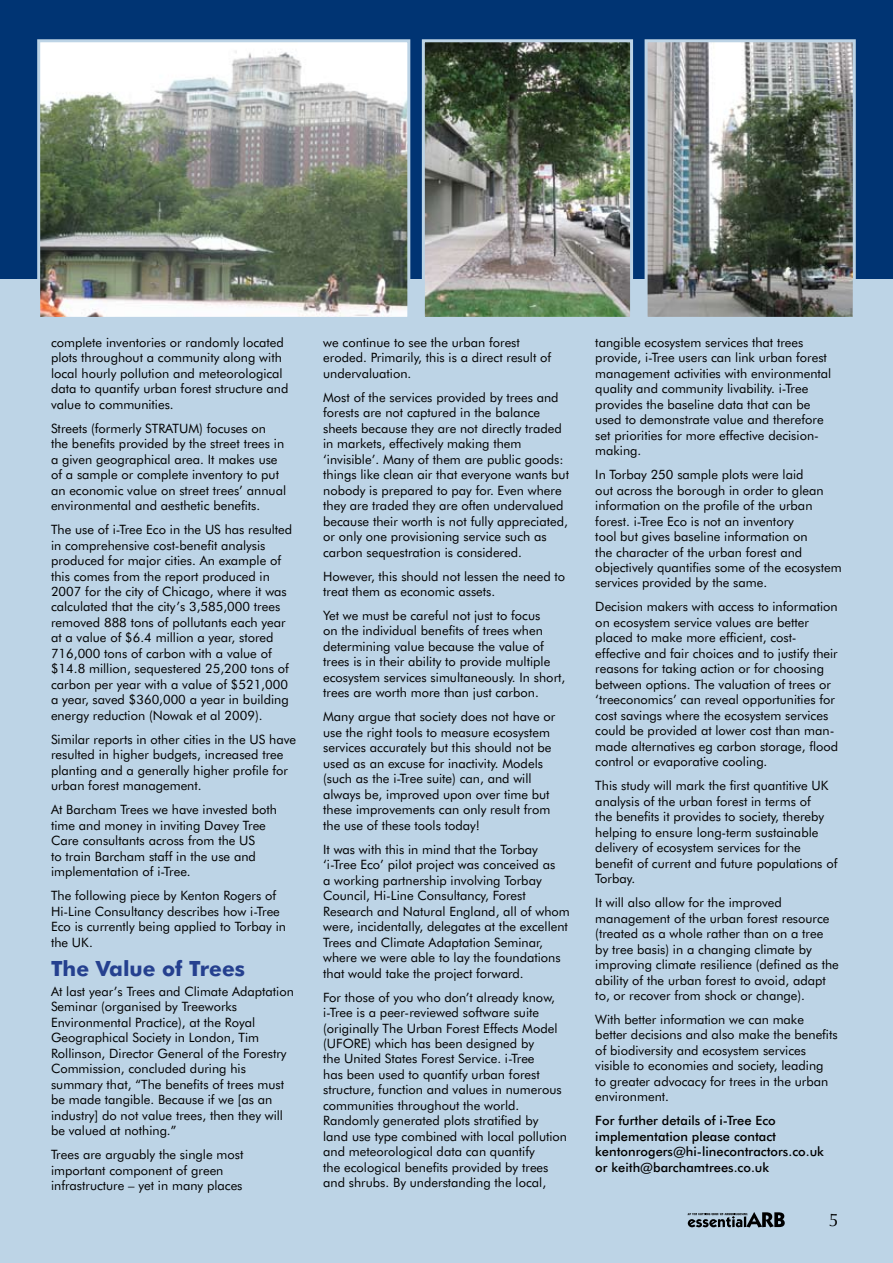
<style>
.page{position:relative;width:893px;height:1263px;background:#bdd4e6}
.page>*{position:absolute;margin:0;border:0;box-sizing:border-box;transform-origin:0 0}
.t1{font:700 21px "Futura BT";color:#25408f}
.t2{font:18px "Optima";color:#000}
.t3{font:12.9px/15.5px "Futura BT";color:#000}
.t4{font:500 12.9px/15.5px "Futura BT";color:#000}
</style>
<div class="page">
<div style="left:1px;top:0;width:892px;height:278px;background:#003473"></div>
<svg style="left:688px;top:1212px;width:97px;height:15px"></svg>
<img style="left:41px;top:43px;width:365px;height:273px">
<div style="left:37px;top:39px;width:373px;height:281px;border:3px solid #bdd4e6"></div>
<img style="left:426px;top:43px;width:203px;height:273px">
<div style="left:422px;top:39px;width:211px;height:281px;border:3px solid #bdd4e6"></div>
<img style="left:649px;top:43px;width:203px;height:273px">
<div style="left:645px;top:39px;width:211px;height:281px;border:3px solid #bdd4e6"></div>
<p class="t3" style="left:51px;top:334px;width:239px">complete inventories or randomly located plots throughout a community along with local hourly pollution and meteorological data to quantify urban forest structure and value to communities.</p>
<p class="t3" style="left:51px;top:420px;width:237px">Streets (formerly STRATUM) focuses on the benefits provided by the street trees in a given geographical area. It makes use of a sample or complete inventory to put an economic value on street trees’ annual environmental and aesthetic benefits.</p>
<p class="t3" style="left:51px;top:522px;width:243px">The use of i-Tree Eco in the US has resulted in comprehensive cost-benefit analysis produced for major cities. An example of this comes from the report produced in 2007 for the city of Chicago, where it was calculated that the city’s 3,585,000 trees removed 888 tons of pollutants each year at a value of $6.4 million a year, stored 716,000 tons of carbon with a value of $14.8 million, sequestered 25,200 tons of carbon per year with a value of $521,000 a year, saved $360,000 a year in building energy reduction (Nowak et al 2009).</p>
<p class="t3" style="left:51px;top:731px;width:247px">Similar reports in other cities in the US have resulted in higher budgets, increased tree planting and a generally higher profile for urban forest management.</p>
<p class="t3" style="left:51px;top:802px;width:227px">At Barcham Trees we have invested both time and money in inviting Davey Tree Care consultants across from the US<br>to train Barcham staff in the use and implementation of i-Tree.</p>
<p class="t3" style="left:51px;top:888px;width:236px">The following piece by Kenton Rogers of<br>Hi-Line Consultancy describes how i-Tree<br>Eco is currently being applied to Torbay in the UK.</p>
<h1 class="t1" style="left:51px;top:956px;width:196px">The Value of Trees</h1>
<p class="t3" style="left:51px;top:983px;width:244px">At last year’s Trees and Climate Adaptation Seminar (organised by Treeworks Environmental Practice), at the Royal Geographical Society in London, Tim Rollinson, Director General of the Forestry Commission, concluded during his summary that, “The benefits of trees must be made tangible. Because if we [as an industry] do not value trees, then they will be valued at nothing.”</p>
<p class="t3" style="left:51px;top:1147px;width:194px">Trees are arguably the single most important component of green infrastructure – yet in many places</p>
<p class="t3" style="left:323px;top:334px;width:230px">we continue to see the urban forest eroded. Primarily, this is a direct result of undervaluation.</p>
<p class="t3" style="left:323px;top:389px;width:247px">Most of the services provided by trees and forests are not captured in the balance sheets because they are not directly traded in markets, effectively making them ‘invisible’. Many of them are public goods: things like clean air that everyone wants but nobody is prepared to pay for. Even where they are traded they are often undervalued because their worth is not fully appreciated, or only one provisioning service such as carbon sequestration is considered.</p>
<p class="t3" style="left:323px;top:568px;width:244px">However, this should not lessen the need to treat them as economic assets.</p>
<p class="t3" style="left:323px;top:607px;width:244px">Yet we must be careful not just to focus<br>on the individual benefits of trees when determining value because the value of trees is in their ability to provide multiple ecosystem services simultaneously. In short, trees are worth more than just carbon.</p>
<p class="t3" style="left:323px;top:709px;width:234px">Many argue that society does not have or use the right tools to measure ecosystem services accurately but this should not be used as an excuse for inactivity. Models (such as the i-Tree suite) can, and will always be, improved upon over time but these improvements can only result from the use of these tools today!</p>
<p class="t3" style="left:323px;top:841px;width:248px">It was with this in mind that the Torbay ‘i-Tree Eco’ pilot project was conceived as<br>a working partnership involving Torbay Council, Hi-Line Consultancy, Forest Research and Natural England, all of whom were, incidentally, delegates at the excellent Trees and Climate Adaptation Seminar, where we were able to lay the foundations that would take the project forward.</p>
<p class="t3" style="left:323px;top:989px;width:245px">For those of you who don’t already know, i-Tree is a peer-reviewed software suite (originally The Urban Forest Effects Model (UFORE) which has been designed by<br>the United States Forest Service. i-Tree<br>has been used to quantify urban forest structure, function and values in numerous communities throughout the world.<br>Randomly generated plots stratified by<br>land use type combined with local pollution and meteorological data can quantify<br>the ecological benefits provided by trees and shrubs. By understanding the local,</p>
<p class="t3" style="left:595px;top:334px;width:238px">tangible ecosystem services that trees provide, i-Tree users can link urban forest management activities with environmental quality and community livability. i-Tree provides the baseline data that can be used to demonstrate value and therefore set priorities for more effective decision&shy;making.</p>
<p class="t3" style="left:595px;top:467px;width:248px">In Torbay 250 sample plots were laid<br>out across the borough in order to glean information on the profile of the urban forest. i-Tree Eco is not an inventory<br>tool but gives baseline information on<br>the character of the urban forest and objectively quantifies some of the ecosystem services provided by the same.</p>
<p class="t3" style="left:595px;top:599px;width:244px">Decision makers with access to information on ecosystem service values are better placed to make more efficient, cost&shy;effective and fair choices and to justify their reasons for taking action or for choosing between options. The valuation of trees or ‘treeconomics’ can reveal opportunities for cost savings where the ecosystem services could be provided at lower cost than man&shy;made alternatives eg carbon storage, flood control or evaporative cooling.</p>
<p class="t3" style="left:595px;top:778px;width:244px">This study will mark the first quantitive UK analysis of the urban forest in terms of<br>the benefits it provides to society, thereby helping to ensure long-term sustainable delivery of ecosystem services for the benefit of current and future populations of Torbay.</p>
<p class="t3" style="left:595px;top:895px;width:245px">It will also allow for the improved management of the urban forest resource (treated as a whole rather than on a tree by tree basis) in a changing climate by improving climate resilience (defined as the ability of the urban forest to avoid, adapt to, or recover from shock or change).</p>
<p class="t3" style="left:595px;top:1011px;width:244px">With better information we can make better decisions and also make the benefits of biodiversity and ecosystem services visible to economies and society, leading<br>to greater advocacy for trees in the urban environment.</p>
<p class="t4" style="left:595px;top:1113px;width:230px">For further details of i-Tree Eco implementation please contact kentonrogers@hi-linecontractors.co.uk or keith@barchamtrees.co.uk</p>
<h2 class="t2" style="left:829px;top:1210px;width:12px">5</h2>
</div>
